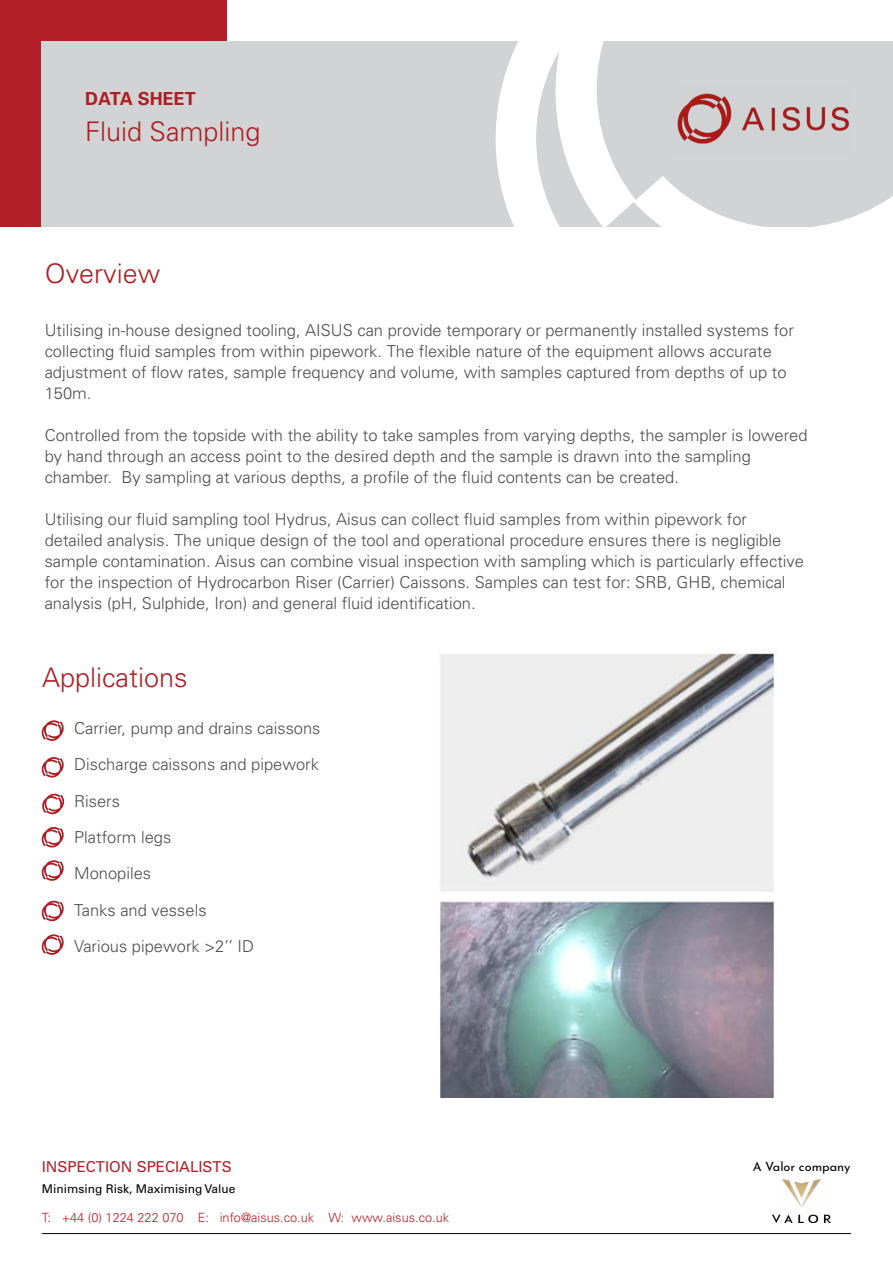
<style>
.page{position:relative;width:893px;height:1263px;background:#fff}
.page>*{position:absolute;margin:0;border:0;box-sizing:border-box;transform-origin:0 0}
.t1{font:300 27px "Univers";color:#ac1e23}
.t2{font:700 18px "Univers";color:#ac1e23}
.t3{font:300 16.5px/21px "Univers";color:#4d4d4f}
.t4{font:15px "Univers";color:#b31f29}
.t5{font:300 12.75px "Univers";color:#b31f29}
.t6{font:12.75px "Josefin Sans";color:#000}
.t7{font:12px "Univers LT Std";color:#000}
</style>
<div class="page">
<div style="left:0;top:0;width:227px;height:227px;background:#b31f29"></div>
<div style="left:42px;top:41px;width:851px;height:186px;background:#d1d3d4"></div>
<hr style="left:42px;top:1233px;width:809px;height:1px;background:#000">
<img style="left:773px;top:1179px;width:57px;height:43px">
<svg style="left:495px;top:41px;width:398px;height:186px"></svg>
<svg style="left:42px;top:720px;width:22px;height:21px"></svg>
<svg style="left:42px;top:757px;width:22px;height:20px"></svg>
<svg style="left:42px;top:794px;width:22px;height:20px"></svg>
<svg style="left:42px;top:827px;width:22px;height:20px"></svg>
<svg style="left:42px;top:860px;width:22px;height:21px"></svg>
<svg style="left:42px;top:901px;width:22px;height:20px"></svg>
<svg style="left:42px;top:934px;width:22px;height:21px"></svg>
<img style="left:440px;top:649px;width:338px;height:449px">
<p class="t2" style="left:85px;top:87px;width:112px">DATA SHEET</p>
<h1 class="t1" style="left:85px;top:115px;width:177px">Fluid Sampling</h1>
<h1 class="t1" style="left:45px;top:257px;width:117px">Overview</h1>
<p class="t3" style="left:45px;top:319px;width:751px">Utilising in-house designed tooling, AISUS can provide temporary or permanently installed systems for collecting fluid samples from within pipework. The flexible nature of the equipment allows accurate adjustment of flow rates, sample frequency and volume, with samples captured from depths of up to 150m.</p>
<p class="t3" style="left:45px;top:425px;width:764px">Controlled from the topside with the ability to take samples from varying depths, the sampler is lowered by hand through an access point to the desired depth and the sample is drawn into the sampling chamber. By sampling at various depths, a profile of the fluid contents can be created.</p>
<p class="t3" style="left:45px;top:509px;width:761px">Utilising our fluid sampling tool Hydrus, Aisus can collect fluid samples from within pipework for detailed analysis. The unique design of the tool and operational procedure ensures there is negligible sample contamination. Aisus can combine visual inspection with sampling which is particularly effective for the inspection of Hydrocarbon Riser (Carrier) Caissons. Samples can test for: SRB, GHB, chemical analysis (pH, Sulphide, Iron) and general fluid identification.</p>
<h1 class="t1" style="left:42px;top:661px;width:147px">Applications</h1>
<p class="t3" style="left:74px;top:710px;width:248px;line-height:36.3px">Carrier, pump and drains caissons<br>Discharge caissons and pipework<br>Risers<br>Platform legs<br>Monopiles<br>Tanks and vessels<br>Various pipework &gt;2’’ ID</p>
<p class="t4" style="left:42px;top:1158px;width:192px">INSPECTION SPECIALISTS</p>
<p class="t7" style="left:42px;top:1181px;width:195px">Minimsing Risk, Maximising Value</p>
<p class="t5" style="left:42px;top:1209px;width:409px">T: +44 (0) 1224 222 070 E: info@aisus.co.uk W: www.aisus.co.uk</p>
<p class="t6" style="left:753px;top:1155px;width:99px">A Valor company</p>
</div>
